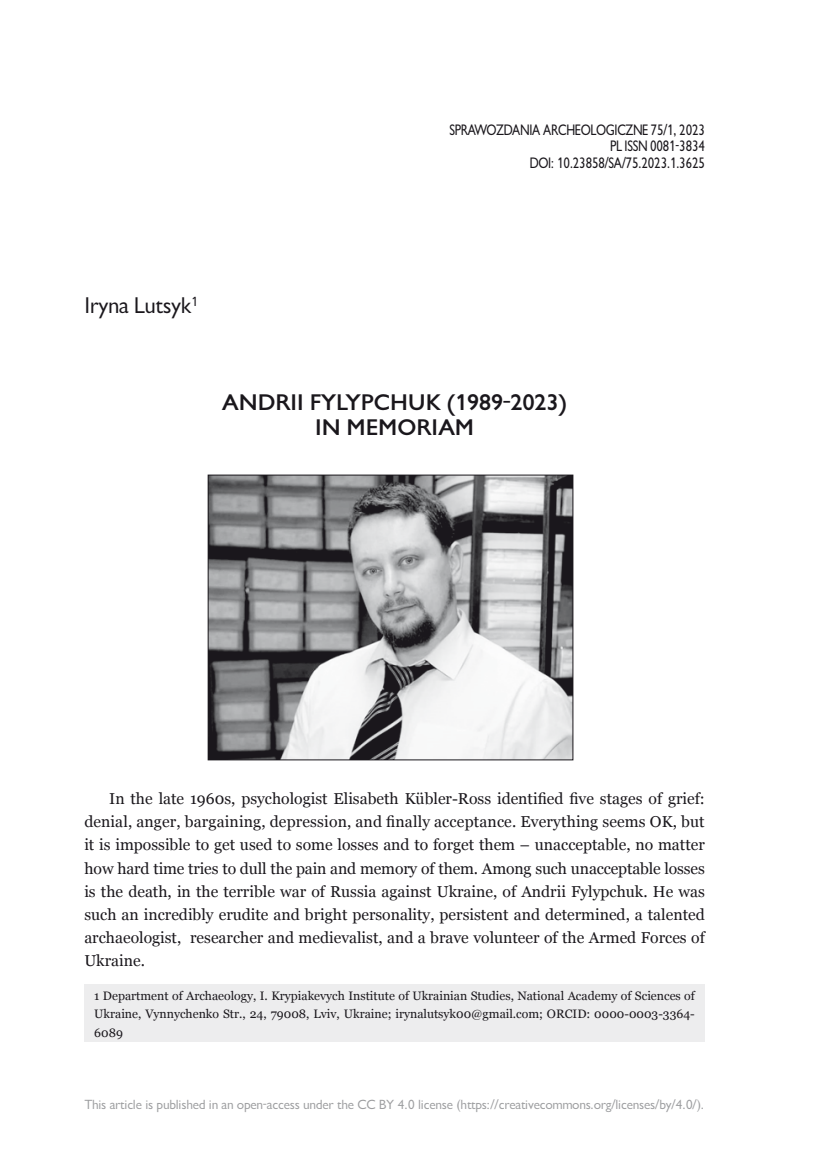
<style>
.page{position:relative;width:819px;height:1166px;background:#fff}
.page>*{position:absolute;margin:0;border:0;box-sizing:border-box;transform-origin:0 0}
.t1{font:700 21px/24.5px "Gilead CEFN";color:#1a171c}
.t2{font:21px "Gilead CEFN";color:#1a171c}
.t3{font:15.75px/23.1px "Georgia";color:#1a171c;text-align:justify}
.t4{font:14px/16.8px "Gilead C Cnd EFN";color:#1a171c;text-align:right}
.t5{font:12.25px/18.4px "Georgia";color:#1a171c;text-align:justify}
.t6{font:12.25px "Gilead CEFN";color:#9d9ea0}
</style>
<div class="page">
<div style="left:84px;top:984px;width:620px;height:58px;background:#ededee"></div>
<img style="left:210px;top:477px;width:361px;height:281px">
<div style="left:208px;top:475px;width:365px;height:285px;border:1px solid #1a171c"></div>
<p class="t4" style="left:449px;top:121px;width:257px">SPRAWOZDANIA ARCHEOLOGICZNE 75/1, 2023<br>PL ISSN 0081-3834<br>DOI: 10.23858/SA/75.2023.1.3625</p>
<p class="t2" style="left:84px;top:293px;width:115px">Iryna Lutsyk<sup>1</sup></p>
<p class="t1" style="left:315px;top:390px;width:253px;text-indent:-93px">ANDRII FYLYPCHUK (1989-2023)<br>I N MEMORIAM</p>
<p class="t3" style="left:84px;top:787px;width:622px;text-indent:25px">In the late 1960s, psychologist Elisabeth Kübler-Ross identified five stages of grief: denial, anger, bargaining, depression, and finally acceptance. Everything seems OK, but it is impossible to get used to some losses and to forget them – unacceptable, no matter how hard time tries to dull the pain and memory of them. Among such unacceptable losses is the death, in the terrible war of Russia against Ukraine, of Andrii Fylypchuk. He was such an incredibly erudite and bright personality, persistent and determined, a talented archaeologist, researcher and medievalist, and a brave volunteer of the Armed Forces of Ukraine.</p>
<p class="t5" style="left:94px;top:986px;width:602px">1 Department of Archaeology, I. Krypiakevych Institute of Ukrainian Studies, National Academy of Sciences of Ukraine, Vynnychenko Str., 24, 79008, Lviv, Ukraine; irynalutsyk00@gmail.com; ORCID: 0000-0003-3364- 6089</p>
<p class="t6" style="left:84px;top:1097px;width:621px">This article is published in an open-access under the CC BY 4.0 license (https://creativecommons.org/licenses/by/4.0/).</p>
</div>
